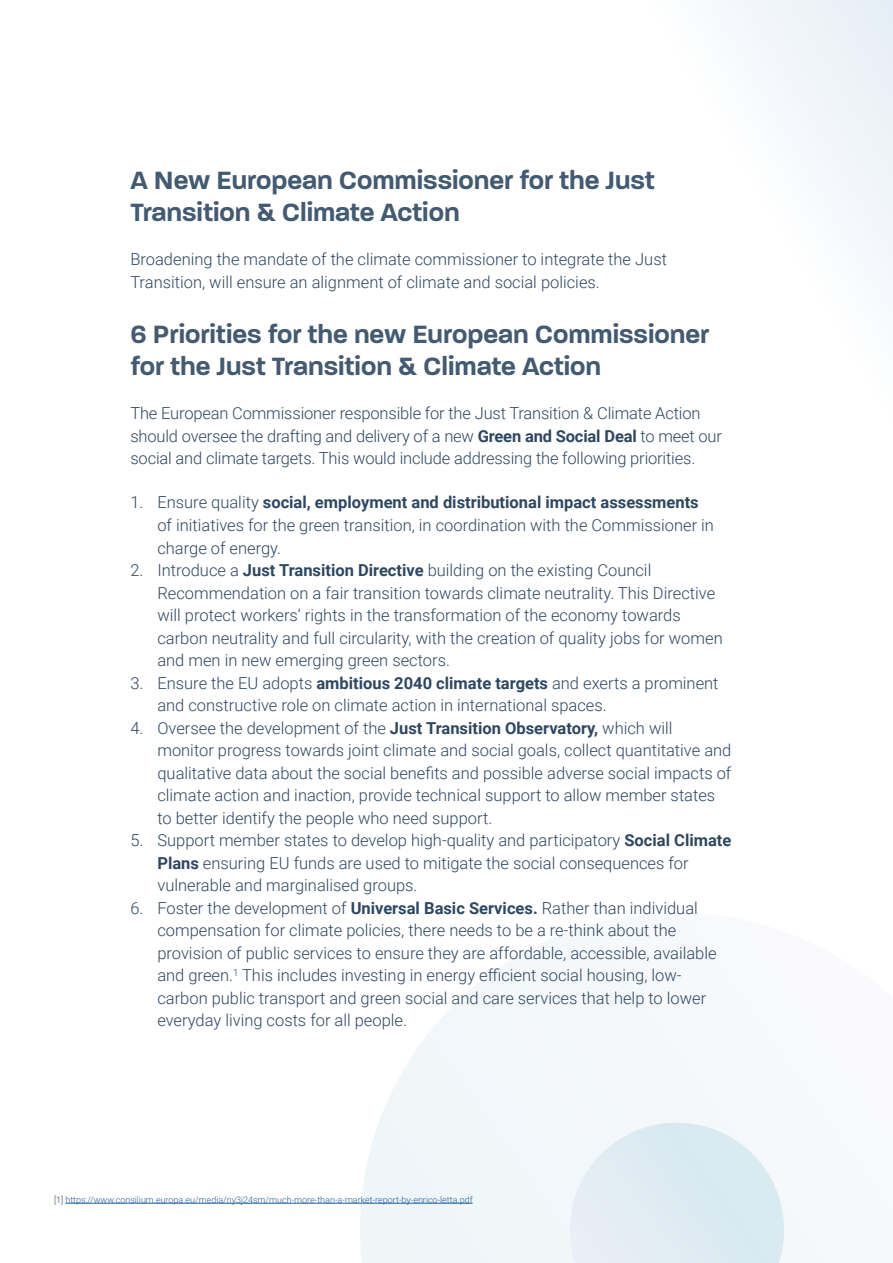
<style>
.page{position:relative;width:893px;height:1263px;background:#fff}
.page>*{position:absolute;margin:0;border:0;box-sizing:border-box;transform-origin:0 0}
.t1{font:600 27px/32.4px "Paralucent";color:#435a71}
.t2{font:300 16.5px/22.5px "Roboto";color:#2e4761}
.t3{font:300 9px "Roboto";color:#215e9e}
.s1{font-weight:700}
.s2{color:#2e4761}
</style>
<div class="page">
<svg style="left:360px;top:942px;width:425px;height:321px"></svg>
<hr style="left:65px;top:1203px;width:408px;height:1px;background:#215e9e">
<h1 class="t1" style="left:130px;top:164px;width:526px">A New European Commissioner for the Just<br>Transition &amp; Climate Action</h1>
<p class="t2" style="left:130px;top:248px;width:538px">Broadening the mandate of the climate commissioner to integrate the Just<br>Transition, will ensure an alignment of climate and social policies.</p>
<h1 class="t1" style="left:130px;top:318px;width:580px">6 Priorities for the new European Commissioner for the Just Transition &amp; Climate Action</h1>
<p class="t2" style="left:130px;top:402px;width:593px">The European Commissioner responsible for the Just Transition &amp; Climate Action should oversee the drafting and delivery of a new <span class="s1">Green and Social Deal</span> to meet our social and climate targets. This would include addressing the following priorities.</p>
<p class="t2" style="left:157px;top:491px;width:558px;text-indent:-27px">1. Ensure quality <span class="s1">social, employment and distributional impact assessments </span>of initiatives for the green transition, in coordination with the Commissioner in charge of energy.</p>
<p class="t2" style="left:157px;top:558px;width:567px;text-indent:-27px">2. Introduce a <span class="s1">Just Transition Directive</span> building on the existing Council Recommendation on a fair transition towards climate neutrality. This Directive will protect workers’ rights in the transformation of the economy towards carbon neutrality and full circularity, with the creation of quality jobs for women and men in new emerging green sectors.</p>
<p class="t2" style="left:157px;top:671px;width:563px;text-indent:-27px">3. Ensure the EU adopts <span class="s1">ambitious 2040 climate targets</span> and exerts a prominent and constructive role on climate action in international spaces.</p>
<p class="t2" style="left:157px;top:716px;width:575px;text-indent:-27px">4. Oversee the development of the <span class="s1">Just Transition Observatory,</span> which will monitor progress towards joint climate and social goals, collect quantitative and qualitative data about the social benefits and possible adverse social impacts of climate action and inaction, provide technical support to allow member states to better identify the people who need support.</p>
<p class="t2" style="left:157px;top:828px;width:575px;text-indent:-27px">5. Support member states to develop high-quality and participatory <span class="s1">Social Climate<br>Plans</span> ensuring EU funds are used to mitigate the social consequences for vulnerable and marginalised groups.</p>
<p class="t2" style="left:157px;top:896px;width:561px;text-indent:-27px">6. Foster the development of <span class="s1">Universal Basic Services.</span> Rather than individual compensation for climate policies, there needs to be a re-think about the provision of public services to ensure they are affordable, accessible, available and green.<sup>1</sup> This includes investing in energy efficient social housing, low&shy;carbon public transport and green social and care services that help to lower everyday living costs for all people.</p>
<p class="t3" style="left:54px;top:1193px;width:420px"><span class="s2">[1]</span> https://www.consilium.europa.eu/media/ny3j24sm/much-more-than-a-market-report-by-enrico-letta.pdf</p>
</div>
